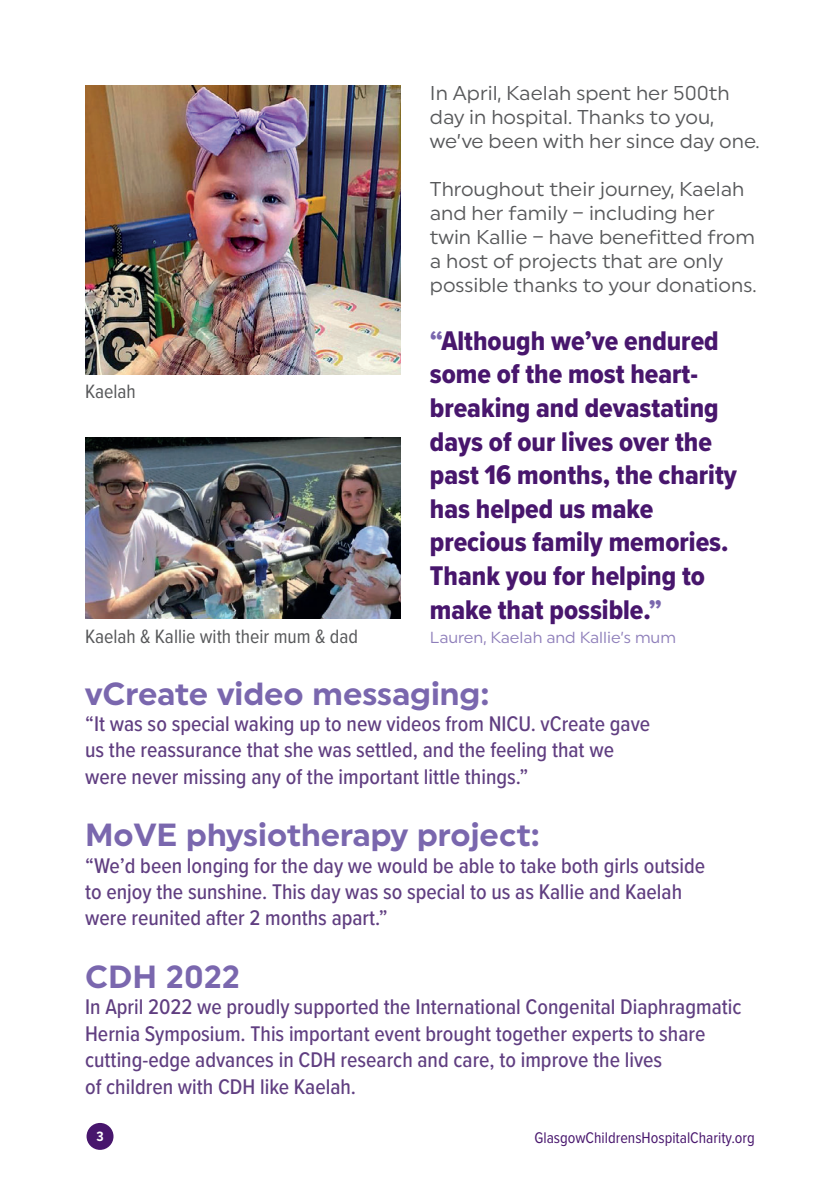
<style>
.page{position:relative;width:840px;height:1191px;background:#fff}
.page>*{position:absolute;margin:0;border:0;box-sizing:border-box;transform-origin:0 0}
.t1{font:700 32px "Uniform";color:#7a67ae}
.t2{font:28px/33.6px "Proxima Nova Cond Extrabld";color:#48166d}
.t3{font:500 22px/26.4px "Proxima Nova Cond";color:#603e81}
.t4{font:20px/24px "Uniform";color:#57585a}
.t5{font:20px "Proxima Nova Cond";color:#57585a}
.t6{font:16px "Proxima Nova Cond";color:#48166d}
.t7{font:16px "Uniform";color:#8e7eba}
.t8{font:700 14px "Proxima Nova Cond";color:#fff}
.s1{color:#7a67ae}
</style>
<div class="page">
<img style="left:85px;top:438px;width:315px;height:180px">
<img style="left:85px;top:85px;width:315px;height:289px">
<div style="left:86px;top:1123px;width:27px;height:26px;background:#48166d;border-radius:50%"></div>
<p class="t4" style="left:429px;top:81px;width:331px">In April, Kaelah spent her 500th day in hospital. Thanks to you, we’ve been with her since day one.</p>
<p class="t4" style="left:429px;top:177px;width:328px">Throughout their journey, Kaelah and her family – including her twin Kallie – have benefitted from a host of projects that are only possible thanks to your donations.</p>
<p class="t2" style="left:429px;top:323px;width:308px"><span class="s1">“</span>Although we’ve endured some of the most heart&shy;breaking and devastating days of our lives over the past 16 months, the charity has helped us make</p>
<p class="t2" style="left:429px;top:525px;width:300px">precious family memories.</p>
<p class="t2" style="left:429px;top:558px;width:276px">Thank you for helping to make that possible.<span class="s1">”</span></p>
<p class="t7" style="left:429px;top:627px;width:247px">Lauren, Kaelah and Kallie’s mum</p>
<p class="t1" style="left:85px;top:674px;width:405px">vCreate video messaging:</p>
<p class="t3" style="left:85px;top:709px;width:566px">“It was so special waking up to new videos from NICU. vCreate gave</p>
<p class="t3" style="left:85px;top:736px;width:530px">us the reassurance that she was settled, and the feeling that we</p>
<p class="t3" style="left:85px;top:762px;width:444px">were never missing any of the important little things.”</p>
<p class="t1" style="left:85px;top:816px;width:456px">MoVE physiotherapy project:</p>
<p class="t3" style="left:85px;top:851px;width:621px">“We’d been longing for the day we would be able to take both girls outside</p>
<p class="t3" style="left:85px;top:877px;width:598px">to enjoy the sunshine. This day was so special to us as Kallie and Kaelah</p>
<p class="t3" style="left:85px;top:904px;width:304px">were reunited after 2 months apart.”</p>
<p class="t1" style="left:85px;top:957px;width:156px">CDH 2022</p>
<p class="t3" style="left:85px;top:993px;width:657px">In April 2022 we proudly supported the International Congenital Diaphragmatic<br>Hernia Symposium. This important event brought together experts to share cutting-edge advances in CDH research and care, to improve the lives</p>
<p class="t3" style="left:85px;top:1072px;width:272px">of children with CDH like Kaelah.</p>
<p class="t8" style="left:96px;top:1125px;width:9px">3</p>
<p class="t6" style="left:534px;top:1125px;width:222px">GlasgowChildrensHospitalCharity.org</p>
<p class="t5" style="left:85px;top:377px;width:52px">Kaelah</p>
<p class="t5" style="left:85px;top:622px;width:274px">Kaelah &amp; Kallie with their mum &amp; dad</p>
</div>
